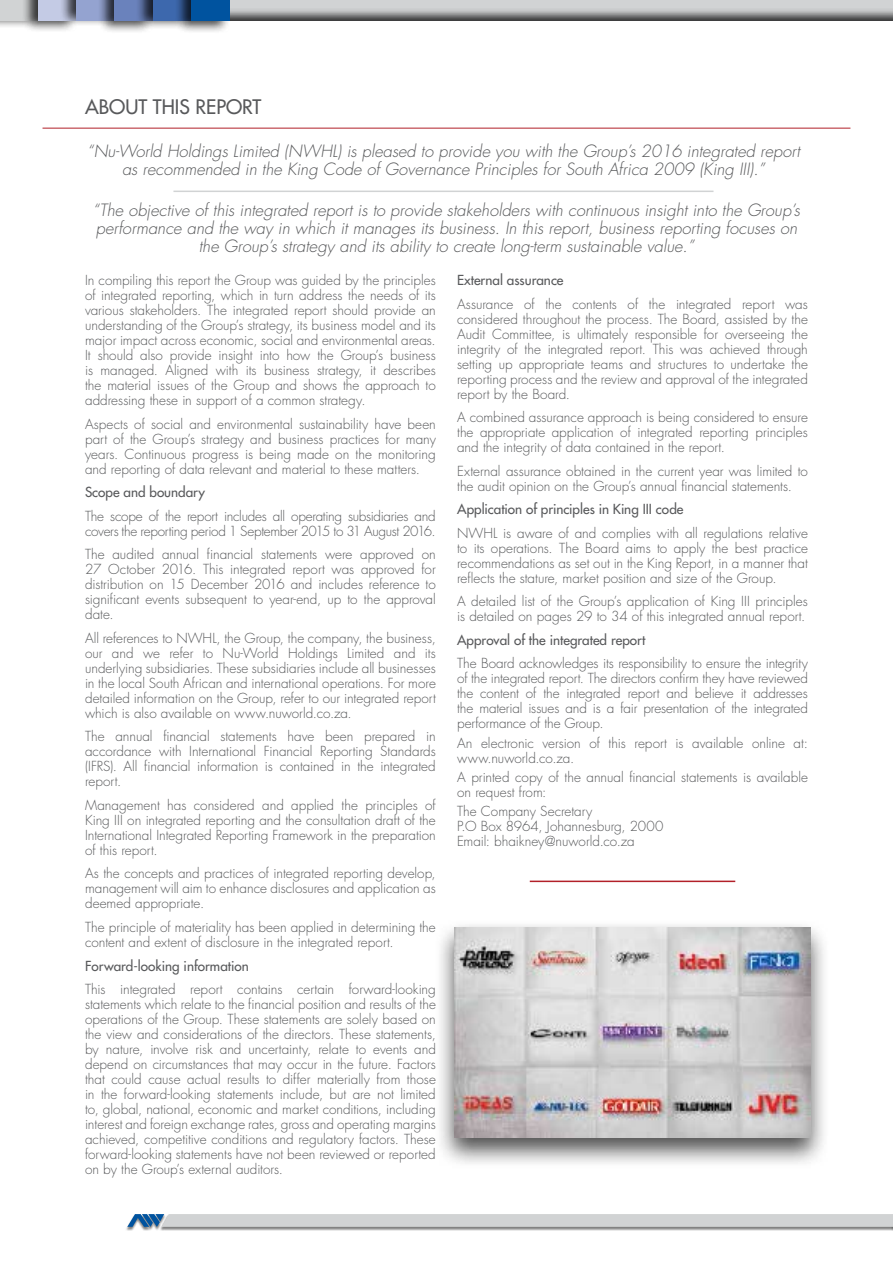
<style>
.page{position:relative;width:893px;height:1263px;background:#fff}
.page>*{position:absolute;margin:0;border:0;box-sizing:border-box;transform-origin:0 0}
.t1{font:500 19.5px "Futura Std";color:#58595b}
.t2{font:italic 300 16.5px/18px "Futura Std";color:#58595b;text-align:center}
.t3{font:300 13.5px/15px "Futura Std";letter-spacing:-.005em;color:#58595b;text-align:justify}
.t4{font:500 13.5px "Futura Std";color:#58595b}
</style>
<div class="page">
<hr style="left:173px;top:191px;width:540px;height:1px;background:#d1d3d4">
<div style="left:435px;top:919px;width:395px;height:250px;background:#000;opacity:.7"></div>
<img style="left:455px;top:927px;width:355px;height:210px">
<hr style="left:530px;top:880px;width:205px;height:2px;background:#b22029">
<div style="left:0;top:0;width:893px;height:24px;background:#000;opacity:.75"></div>
<div style="left:0;top:0;width:39px;height:29px;background:#000;opacity:.75"></div>
<div style="left:0;top:0;width:38px;height:21px;background:#d1d3d4"></div>
<div style="left:21px;top:0;width:56px;height:33px;background:#000;opacity:.75"></div>
<div style="left:38px;top:0;width:39px;height:21px;background:#c4cbe5"></div>
<div style="left:60px;top:0;width:56px;height:27px;background:#000;opacity:.75"></div>
<div style="left:77px;top:0;width:38px;height:21px;background:#94a3d0"></div>
<div style="left:98px;top:0;width:56px;height:34px;background:#000;opacity:.75"></div>
<div style="left:115px;top:0;width:38px;height:21px;background:#6a82bc"></div>
<div style="left:136px;top:0;width:56px;height:30px;background:#000;opacity:.75"></div>
<div style="left:153px;top:0;width:38px;height:21px;background:#3d68ad"></div>
<div style="left:175px;top:0;width:56px;height:34px;background:#000;opacity:.75"></div>
<div style="left:191px;top:0;width:39px;height:21px;background:#00539f"></div>
<div style="left:125px;top:1214px;width:41px;height:17px;background:#000;opacity:.5"></div>
<svg style="left:127px;top:1214px;width:766px;height:17px;background:#c4c7c9"></svg>
<hr style="left:43px;top:128px;width:807px;height:1px;background:#b22029">
<h1 class="t1" style="left:85px;top:95px;width:178px">ABOUT THIS REPORT</h1>
<p class="t2" style="left:87px;top:143px;width:714px">“Nu-World Holdings Limited (NWHL) is pleased to provide you with the Group’s 2016 integrated report as recommended in the King Code of Governance Principles for South Africa 2009 (King III).”</p>
<p class="t2" style="left:93px;top:201px;width:709px">“The objective of this integrated report is to provide stakeholders with continuous insight into the Group’s performance and the way in which it manages its business. In this report, business reporting focuses on the Group’s strategy and its ability to create long-term sustainable value.”</p>
<p class="t3" style="left:85px;top:273px;width:352px">In compiling this report the Group was guided by the principles of integrated reporting, which in turn address the needs of its various stakeholders. The integrated report should provide an understanding of the Group’s strategy, its business model and its major impact across economic, social and environmental areas.<br>It should also provide insight into how the Group’s business is managed. Aligned with its business strategy, it describes the material issues of the Group and shows the approach to addressing these in support of a common strategy.</p>
<p class="t3" style="left:85px;top:417px;width:352px">Aspects of social and environmental sustainability have been part of the Group’s strategy and business practices for many years. Continuous progress is being made on the monitoring and reporting of data relevant and material to these matters.</p>
<p class="t4" style="left:85px;top:484px;width:122px">Scope and boundary</p>
<p class="t3" style="left:85px;top:509px;width:352px">The scope of the report includes all operating subsidiaries and covers the reporting period 1 September 2015 to 31 August 2016.</p>
<p class="t3" style="left:85px;top:547px;width:352px">The audited annual financial statements were approved on 27 October 2016. This integrated report was approved for distribution on 15 December 2016 and includes reference to significant events subsequent to year-end, up to the approval date.</p>
<p class="t3" style="left:85px;top:631px;width:352px">All references to NWHL, the Group, the company, the business, our and we refer to Nu-World Holdings Limited and its underlying subsidiaries. These subsidiaries include all businesses in the local South African and international operations. For more detailed information on the Group, refer to our integrated report which is also available on www.nuworld.co.za.</p>
<p class="t3" style="left:85px;top:729px;width:352px">The annual financial statements have been prepared in accordance with International Financial Reporting Standards (IFRS). All financial information is contained in the integrated report.</p>
<p class="t3" style="left:85px;top:798px;width:352px">Management has considered and applied the principles of King III on integrated reporting and the consultation draft of the International Integrated Reporting Framework in the preparation of this report.</p>
<p class="t3" style="left:85px;top:866px;width:352px">As the concepts and practices of integrated reporting develop, management will aim to enhance disclosures and application as deemed appropriate.</p>
<p class="t3" style="left:85px;top:920px;width:352px">The principle of materiality has been applied in determining the content and extent of disclosure in the integrated report.</p>
<p class="t4" style="left:85px;top:957px;width:165px">Forward-looking information</p>
<p class="t3" style="left:85px;top:982px;width:352px">This integrated report contains certain forward-looking statements which relate to the financial position and results of the operations of the Group. These statements are solely based on the view and considerations of the directors. These statements, by nature, involve risk and uncertainty, relate to events and depend on circumstances that may occur in the future. Factors that could cause actual results to differ materially from those in the forward-looking statements include, but are not limited to, global, national, economic and market conditions, including interest and foreign exchange rates, gross and operating margins achieved, competitive conditions and regulatory factors. These forward-looking statements have not been reviewed or reported on by the Group’s external auditors.</p>
<p class="t4" style="left:457px;top:272px;width:108px">External assurance</p>
<p class="t3" style="left:457px;top:297px;width:352px">Assurance of the contents of the integrated report was considered throughout the process. The Board, assisted by the Audit Committee, is ultimately responsible for overseeing the integrity of the integrated report. This was achieved through setting up appropriate teams and structures to undertake the reporting process and the review and approval of the integrated report by the Board.</p>
<p class="t3" style="left:457px;top:410px;width:352px">A combined assurance approach is being considered to ensure the appropriate application of integrated reporting principles and the integrity of data contained in the report.</p>
<p class="t3" style="left:457px;top:464px;width:352px">External assurance obtained in the current year was limited to the audit opinion on the Group’s annual financial statements.</p>
<p class="t4" style="left:457px;top:501px;width:228px">Application of principles in King III code</p>
<p class="t3" style="left:457px;top:526px;width:352px">NWHL is aware of and complies with all regulations relative to its operations. The Board aims to apply the best practice recommendations as set out in the King Report, in a manner that reflects the stature, market position and size of the Group.</p>
<p class="t3" style="left:457px;top:594px;width:352px">A detailed list of the Group’s application of King III principles is detailed on pages 29 to 34 of this integrated annual report.</p>
<p class="t4" style="left:457px;top:631px;width:190px">Approval of the integrated report</p>
<p class="t3" style="left:457px;top:656px;width:352px">The Board acknowledges its responsibility to ensure the integrity of the integrated report. The directors confirm they have reviewed the content of the integrated report and believe it addresses the material issues and is a fair presentation of the integrated performance of the Group.</p>
<p class="t3" style="left:457px;top:736px;width:352px">An electronic version of this report is available online at: www.nuworld.co.za.</p>
<p class="t3" style="left:457px;top:770px;width:352px">A printed copy of the annual financial statements is available on request from:</p>
<p class="t3" style="left:457px;top:804px;width:208px;text-align:left">The Company Secretary<br>P.O Box 8964, Johannesburg, 2000<br>Email: bhaikney@nuworld.co.za</p>
</div>
